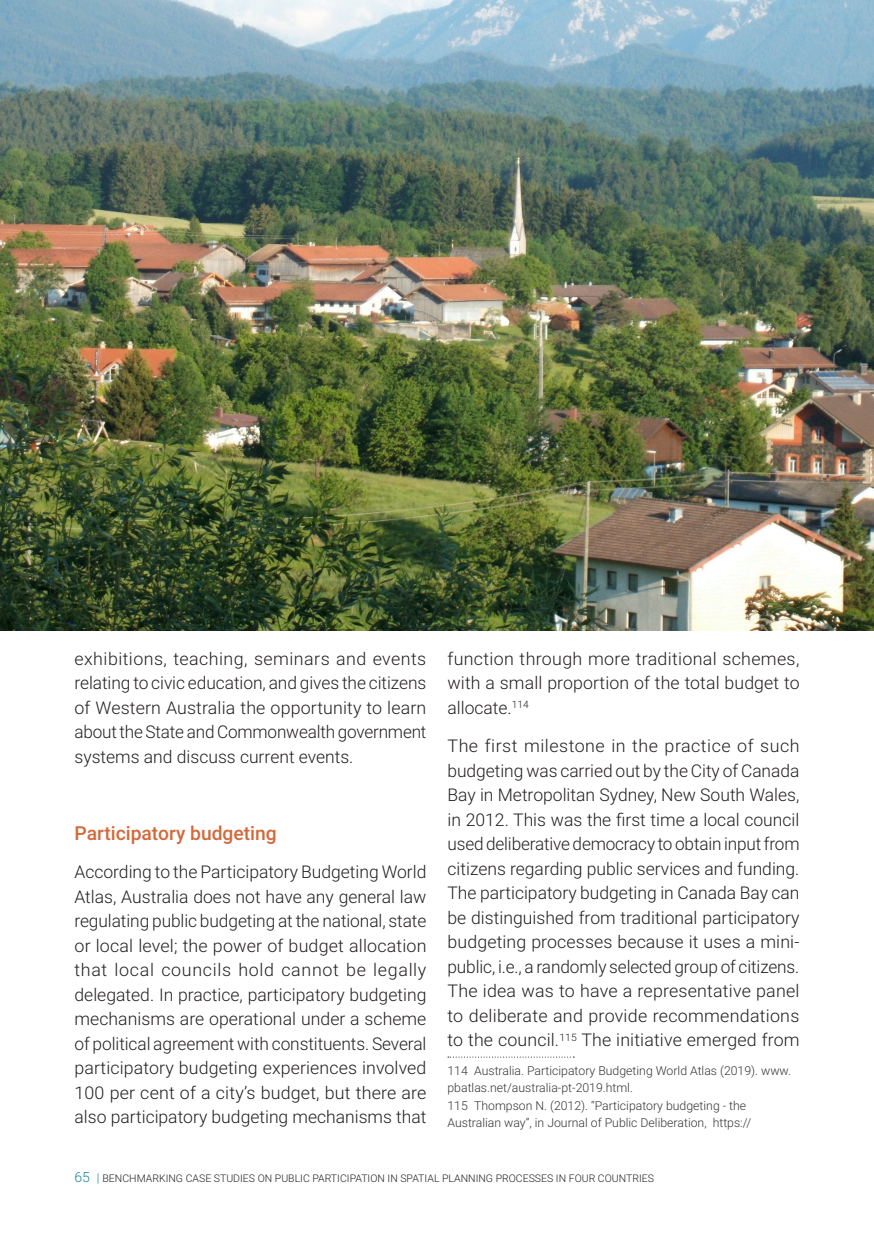
<style>
.page{position:relative;width:874px;height:1241px;background:#fff}
.page>*{position:absolute;margin:0;border:0;box-sizing:border-box;transform-origin:0 0}
.t1{font:500 19.25px "Roboto";color:#d3693a}
.t2{font:300 17.5px/24.5px "Roboto";color:#231f20;text-align:justify}
.Footnote_text{font:300 12.25px/17.5px "Roboto";color:#353534}
.t3{font:300 10.5px "Roboto";color:#231f20}
.s1{font-size:14px;color:#17869c}
.s2{font-size:12.25px;color:#17869c}
</style>
<div class="page">
<img style="left:0;top:0;width:873px;height:630px">
<svg style="left:447px;top:1056px;width:127px;height:1px"></svg>
<p class="t2" style="left:74px;top:645px;width:353px">exhibitions, teaching, seminars and events relating to civic education, and gives the citizens of Western Australia the opportunity to learn about the State and Commonwealth government systems and discuss current events.</p>
<p class="t1" style="left:74px;top:819px;width:204px">Participatory budgeting</p>
<p class="t2" style="left:74px;top:859px;width:353px">According to the Participatory Budgeting World Atlas, Australia does not have any general law regulating public budgeting at the national, state or local level; the power of budget allocation that local councils hold cannot be legally delegated. In practice, participatory budgeting mechanisms are operational under a scheme of political agreement with constituents. Several participatory budgeting experiences involved 100 per cent of a city’s budget, but there are also participatory budgeting mechanisms that</p>
<p class="t2" style="left:447px;top:645px;width:353px">function through more traditional schemes, with a small proportion of the total budget to allocate.<sup>114</sup></p>
<p class="t2" style="left:447px;top:733px;width:353px">The first milestone in the practice of such budgeting was carried out by the City of Canada Bay in Metropolitan Sydney, New South Wales, in 2012. This was the first time a local council used deliberative democracy to obtain input from citizens regarding public services and funding.<br>The participatory budgeting in Canada Bay can be distinguished from traditional participatory budgeting processes because it uses a mini&shy;public, i.e., a randomly selected group of citizens.<br>The idea was to have a representative panel to deliberate and provide recommendations to the council.<sup>115</sup> The initiative emerged from</p>
<p class="Footnote_text" style="left:447px;top:1060px;width:345px">114 Australia. Participatory Budgeting World Atlas (2019). www. pbatlas.net/australia-pt-2019.html.</p>
<p class="Footnote_text" style="left:447px;top:1095px;width:305px">115 Thompson N. (2012). “Participatory budgeting - the<br>Australian way”, in Journal of Public Deliberation, https://</p>
<p class="t3" style="left:74px;top:1170px;width:580px"><span class="s1">65</span> <span class="s2">|</span> BENCHMARKI NG CASE STUDI ES ON PUBLI C PARTI CI PATI ON I N SPATIAL PLANNI NG PROCESSES I N FOUR COUNTRI ES</p>
</div>
